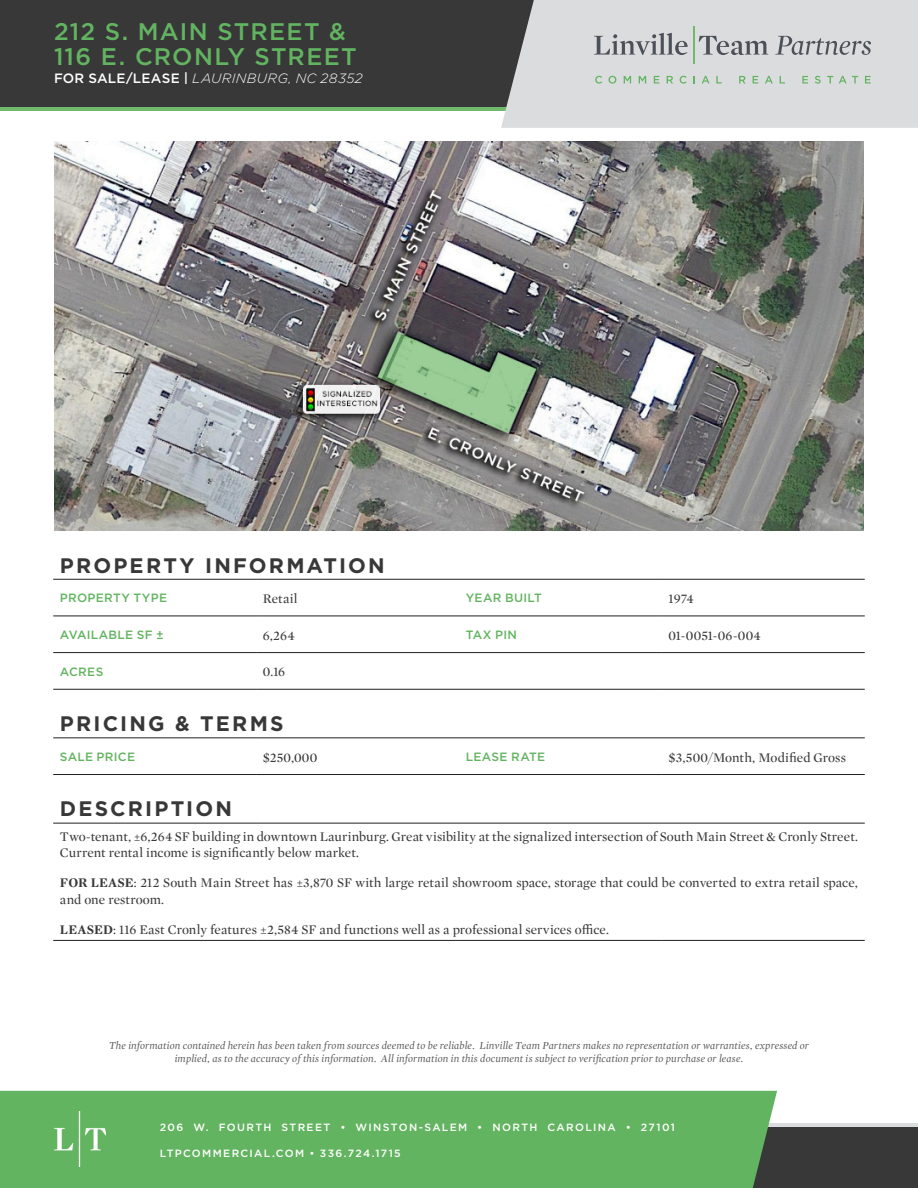
<style>
.page{position:relative;width:918px;height:1188px;background:#fff}
.page>*{position:absolute;margin:0;border:0;box-sizing:border-box;transform-origin:0 0}
.t1{font:500 24px/25.5px "Gotham";letter-spacing:.05em;color:#63b461}
.t2{font:700 21px "Gotham";letter-spacing:.105em;color:#383839}
.t3{font:13.5px/16.5px "Mercury Display";letter-spacing:.005em;color:#383839}
.t4{font:italic 300 13.5px "Gotham";letter-spacing:.025em;color:#fff}
.t5{font:500 12px "Gotham";letter-spacing:.02em;color:#63b461}
.t6{font:italic 10.95px/13.5px "Mercury Display";letter-spacing:.015em;color:#5f5f62;text-align:center}
.t7{font:500 10.5px "Gotham";letter-spacing:.125em;color:#fff}
.s1{font-weight:500;font-style:normal}
.s2{font-weight:700}
</style>
<div class="page">
<div style="left:0;top:1123px;width:918px;height:65px;background:#383839"></div>
<div style="left:0;top:0;width:918px;height:110px;background:#383839"></div>
<hr style="left:0;top:107px;width:918px;height:3px;background:#71b96c">
<div style="left:501px;top:0;width:417px;height:128px;background:#dbdcde"></div>
<svg style="left:594px;top:33px;width:94px;height:22px;background:#b1b3b7"></svg>
<hr style="left:693px;top:26px;width:1px;height:38px;background:#73b86a">
<svg style="left:699px;top:36px;width:69px;height:19px"></svg>
<svg style="left:775px;top:36px;width:96px;height:19px;background:#b5b7ba"></svg>
<svg style="left:595px;top:76px;width:7px;height:8px"></svg>
<svg style="left:608px;top:76px;width:8px;height:8px"></svg>
<svg style="left:624px;top:76px;width:7px;height:8px"></svg>
<svg style="left:639px;top:76px;width:7px;height:8px"></svg>
<svg style="left:654px;top:76px;width:5px;height:8px"></svg>
<svg style="left:667px;top:76px;width:6px;height:8px"></svg>
<svg style="left:680px;top:76px;width:7px;height:8px"></svg>
<svg style="left:693px;top:76px;width:2px;height:8px"></svg>
<svg style="left:702px;top:76px;width:8px;height:8px"></svg>
<svg style="left:716px;top:76px;width:6px;height:8px"></svg>
<svg style="left:739px;top:76px;width:7px;height:8px"></svg>
<svg style="left:753px;top:76px;width:5px;height:8px"></svg>
<svg style="left:765px;top:76px;width:8px;height:8px"></svg>
<svg style="left:780px;top:76px;width:5px;height:8px"></svg>
<svg style="left:802px;top:76px;width:6px;height:8px"></svg>
<svg style="left:815px;top:76px;width:6px;height:8px"></svg>
<svg style="left:827px;top:76px;width:6px;height:8px"></svg>
<svg style="left:839px;top:76px;width:19px;height:8px"></svg>
<svg style="left:865px;top:76px;width:6px;height:8px"></svg>
<hr style="left:0;top:1123px;width:918px;height:3px;background:#dbdcde">
<div style="left:0;top:1091px;width:777px;height:97px;background:#63b461"></div>
<img style="left:54px;top:1112px;width:52px;height:55px">
<img style="left:54px;top:141px;width:810px;height:389px">
<hr style="left:53px;top:616px;width:203px;height:1px;background:#231f20">
<hr style="left:256px;top:616px;width:203px;height:1px;background:#231f20">
<hr style="left:459px;top:616px;width:203px;height:1px;background:#231f20">
<hr style="left:662px;top:616px;width:203px;height:1px;background:#231f20">
<hr style="left:53px;top:652px;width:203px;height:1px;background:#231f20">
<hr style="left:256px;top:652px;width:203px;height:1px;background:#231f20">
<hr style="left:459px;top:652px;width:203px;height:1px;background:#231f20">
<hr style="left:662px;top:652px;width:203px;height:1px;background:#231f20">
<hr style="left:53px;top:689px;width:203px;height:1px;background:#231f20">
<hr style="left:256px;top:689px;width:203px;height:1px;background:#231f20">
<hr style="left:459px;top:689px;width:203px;height:1px;background:#231f20">
<hr style="left:662px;top:689px;width:203px;height:1px;background:#231f20">
<hr style="left:53px;top:774px;width:203px;height:1px;background:#231f20">
<hr style="left:256px;top:774px;width:203px;height:1px;background:#231f20">
<hr style="left:459px;top:774px;width:203px;height:1px;background:#231f20">
<hr style="left:662px;top:774px;width:203px;height:1px;background:#231f20">
<hr style="left:53px;top:823px;width:203px;height:1px;background:#231f20">
<hr style="left:256px;top:823px;width:203px;height:1px;background:#231f20">
<hr style="left:459px;top:823px;width:203px;height:1px;background:#231f20">
<hr style="left:662px;top:823px;width:203px;height:1px;background:#231f20">
<hr style="left:53px;top:940px;width:203px;height:1px;background:#231f20">
<hr style="left:256px;top:940px;width:203px;height:1px;background:#231f20">
<hr style="left:459px;top:940px;width:203px;height:1px;background:#231f20">
<hr style="left:662px;top:940px;width:203px;height:1px;background:#231f20">
<hr style="left:53px;top:579px;width:203px;height:1px;background:#231f20">
<hr style="left:256px;top:579px;width:203px;height:1px;background:#231f20">
<hr style="left:459px;top:579px;width:203px;height:1px;background:#231f20">
<hr style="left:662px;top:579px;width:203px;height:1px;background:#231f20">
<hr style="left:53px;top:737px;width:203px;height:1px;background:#231f20">
<hr style="left:256px;top:737px;width:203px;height:1px;background:#231f20">
<hr style="left:459px;top:737px;width:203px;height:1px;background:#231f20">
<hr style="left:662px;top:737px;width:203px;height:1px;background:#231f20">
<h1 class="t1" style="left:54px;top:18px;width:304px">212 S. MAIN STREET &amp;<br>116 E. CRONLY STREET</h1>
<p class="t4" style="left:54px;top:70px;width:310px"><span class="s1">FOR SALE/LEASE |</span> LAURINBURG, NC 28352</p>
<p class="t2" style="left:60px;top:551px;width:326px">PROPERTY INFORMATION</p>
<p class="t5" style="left:60px;top:590px;width:109px">PROPERTY TYPE</p>
<p class="t3" style="left:263px;top:590px;width:36px">Retail</p>
<p class="t5" style="left:466px;top:590px;width:78px">YEAR BUILT</p>
<p class="t3" style="left:669px;top:590px;width:27px">1974</p>
<p class="t5" style="left:60px;top:627px;width:105px">AVAILABLE SF ±</p>
<p class="t3" style="left:263px;top:626px;width:33px">6,264</p>
<p class="t5" style="left:466px;top:627px;width:53px">TAX PIN</p>
<p class="t3" style="left:669px;top:626px;width:94px">01-0051-06-004</p>
<p class="t5" style="left:60px;top:664px;width:45px">ACRES</p>
<p class="t3" style="left:263px;top:663px;width:24px">0.16</p>
<p class="t2" style="left:60px;top:710px;width:225px">PRICING &amp; TERMS</p>
<p class="t5" style="left:60px;top:749px;width:77px">SALE PRICE</p>
<p class="t3" style="left:263px;top:748px;width:56px">$250,000</p>
<p class="t5" style="left:466px;top:749px;width:81px">LEASE RATE</p>
<p class="t3" style="left:669px;top:748px;width:179px">$3,500/Month, Modified Gross</p>
<p class="t2" style="left:60px;top:795px;width:174px">DESCRIPTION</p>
<p class="t3" style="left:60px;top:827px;width:800px">Two-tenant, ±6,264 SF building in downtown Laurinburg. Great visibility at the signalized intersection of South Main Street &amp; Cronly Street.<br>Current rental income is significantly below market.</p>
<p class="t3" style="left:60px;top:874px;width:800px"><span class="s2">FOR LEASE</span>: 212 South Main Street has ±3,870 SF with large retail showroom space, storage that could be converted to extra retail space, and one restroom.</p>
<p class="t3" style="left:60px;top:920px;width:550px"><span class="s2">LEASED</span>: 116 East Cronly features ±2,584 SF and functions well as a professional services office.</p>
<p class="t6" style="left:109px;top:1038px;width:701px">The information contained herein has been taken from sources deemed to be reliable. Linville Team Partners makes no representation or warranties, expressed or implied, as to the accuracy of this information. All information in this document is subject to verification prior to purchase or lease.</p>
<p class="t7" style="left:160px;top:1120px;width:517px">206 W. FOURTH STREET • WINSTON-SALEM • NORTH CAROLINA • 27101</p>
<p class="t7" style="left:160px;top:1146px;width:243px">LTPCOMMERCIAL.COM • 336.724.1715</p>
</div>
